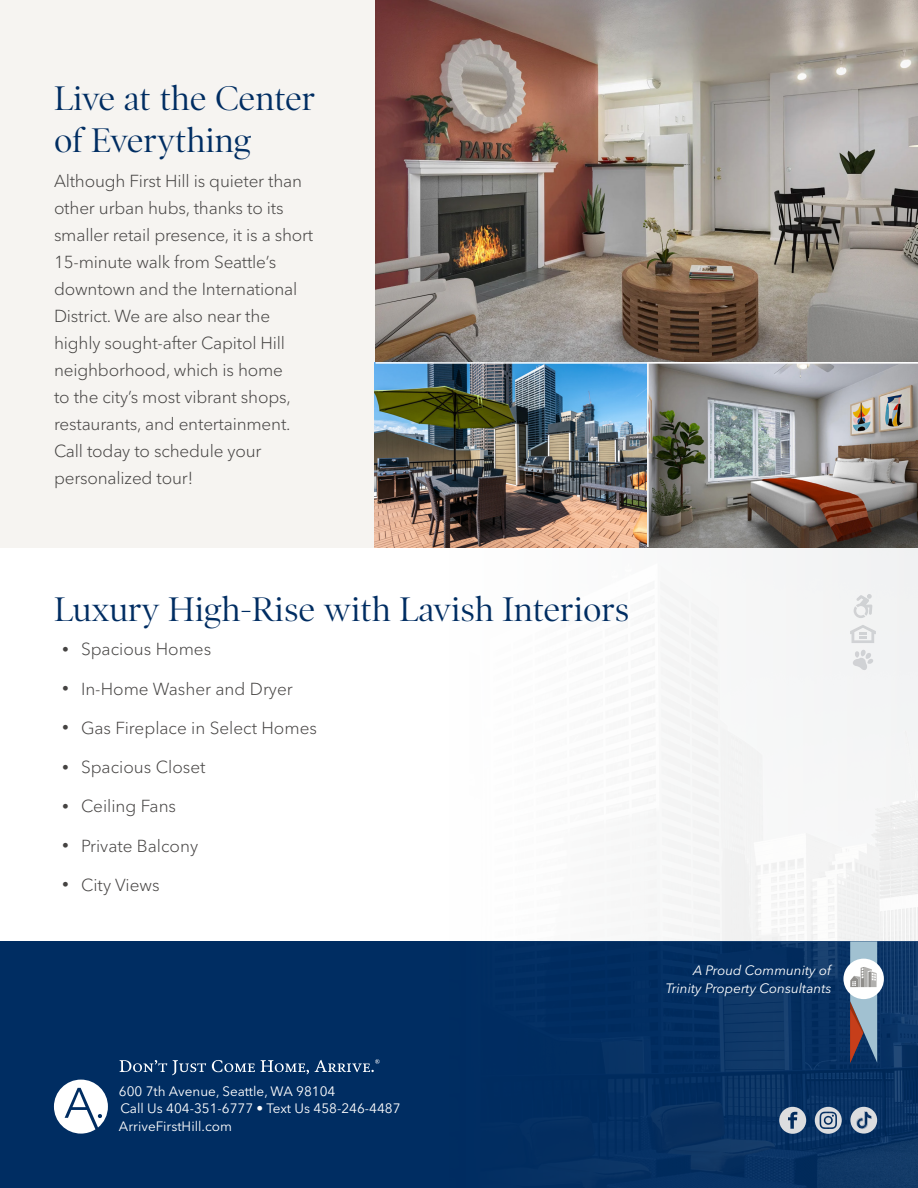
<style>
.page{position:relative;width:918px;height:1188px;background:#fff}
.page>*{position:absolute;margin:0;border:0;box-sizing:border-box;transform-origin:0 0}
.t1{font:34.5px/42px "Poynter OS Disp";color:#002d62}
.Paragraph{font:300 17.25px/27px "Avenir Next LT Pro";letter-spacing:-.01em;color:#454342}
.t2{font:13.5px/17.2px "Avenir Next LT Pro";color:#fff}
.t3{font:italic 13.5px/17.2px "Avenir Next LT Pro";color:#fff;text-align:right}
.s1{font-size:13.5px}
</style>
<div class="page">
<div style="left:0;top:941px;width:918px;height:247px;background:#002d62"></div>
<div style="left:375px;top:547px;width:543px;height:394px;background:#f8f8f8"></div>
<div style="left:843px;top:959px;width:41px;height:40px;background:#fff;border-radius:50%"></div>
<svg style="left:850px;top:941px;width:27px;height:122px"></svg>
<img style="left:375px;top:0;width:543px;height:363px">
<div style="left:0;top:0;width:375px;height:547px;background:#f6f4f1"></div>
<img style="left:375px;top:363px;width:272px;height:184px">
<img style="left:649px;top:364px;width:269px;height:183px">
<svg style="left:779px;top:1107px;width:27px;height:27px"></svg>
<svg style="left:815px;top:1107px;width:27px;height:27px"></svg>
<svg style="left:850px;top:1107px;width:27px;height:27px"></svg>
<svg style="left:854px;top:594px;width:18px;height:24px"></svg>
<svg style="left:850px;top:625px;width:26px;height:45px"></svg>
<hr style="left:376px;top:362px;width:542px;height:2px;background:#fff">
<svg style="left:120px;top:1059px;width:260px;height:16px"></svg>
<svg style="left:54px;top:1080px;width:54px;height:54px"></svg>
<p class="t1" style="left:54px;top:77px;width:263px">Live at the Center of Everything</p>
<p class="Paragraph" style="left:54px;top:167px;width:261px">Although First Hill is quieter than other urban hubs, thanks to its smaller retail presence, it is a short<br>15-minute walk from Seattle’s downtown and the International<br>District. We are also near the highly sought-after Capitol Hill neighborhood, which is home<br>to the city’s most vibrant shops, restaurants, and entertainment.<br>Call today to schedule your personalized tour!</p>
<p class="t1" style="left:54px;top:588px;width:577px">Luxury High-Rise with Lavish Interiors</p>
<p class="Paragraph" style="left:62px;top:636px;width:151px"><span class="s1">•</span> Spacious Homes</p>
<p class="Paragraph" style="left:62px;top:675px;width:232px"><span class="s1">•</span> In-Home Washer and Dryer</p>
<p class="Paragraph" style="left:62px;top:714px;width:256px"><span class="s1">•</span> Gas Fireplace in Select Homes</p>
<p class="Paragraph" style="left:62px;top:754px;width:145px"><span class="s1">•</span> Spacious Closet</p>
<p class="Paragraph" style="left:62px;top:793px;width:116px"><span class="s1">•</span> Ceiling Fans</p>
<p class="Paragraph" style="left:62px;top:832px;width:138px"><span class="s1">•</span> Private Balcony</p>
<p class="Paragraph" style="left:62px;top:871px;width:99px"><span class="s1">•</span> City Views</p>
<p class="t2" style="left:119px;top:1083px;width:218px">600 7th Avenue, Seattle, WA 98104</p>
<p class="t2" style="left:119px;top:1100px;width:283px">Call Us 404-351-6777 • Text Us 458-246-4487<br>ArriveFirstHill.com</p>
<p class="t3" style="left:666px;top:962px;width:167px">A Proud Community of<br>Trinity Property Consultants</p>
</div>
